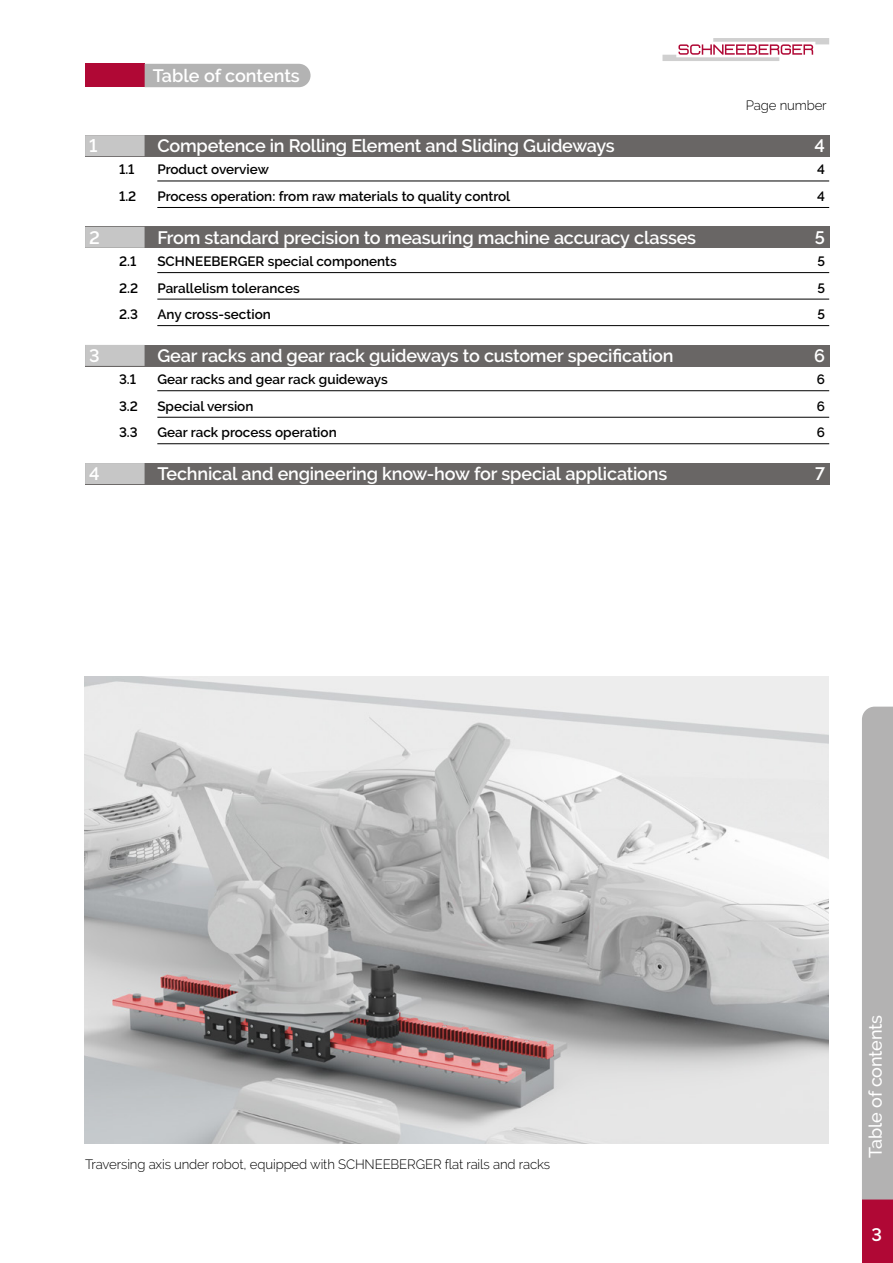
<style>
.page{position:relative;width:893px;height:1263px;background:#fff}
.page>*{position:absolute;margin:0;border:0;box-sizing:border-box;transform-origin:0 0}
.t1{font:600 18px "Raleway";letter-spacing:-.01em;color:#fff}
.t2{font:500 18px "Raleway";letter-spacing:-.015em;color:#fff}
.t3{font:600 13.5px "Raleway";color:#000}
.t4{font:300 13.5px "Raleway";letter-spacing:-.01em;color:#000}
</style>
<div class="page">
<img style="left:84px;top:677px;width:745px;height:466px">
<svg style="left:662px;top:38px;width:167px;height:23px"></svg>
<div style="left:862px;top:1199px;width:31px;height:64px;background:#b00835"></div>
<div style="left:862px;top:707px;width:31px;height:492px;background:#b3b2b2"></div>
<div style="left:85px;top:64px;width:60px;height:23px;background:#b00835"></div>
<div style="left:85px;top:135px;width:744px;height:21px;background:#696665"></div>
<div style="left:85px;top:135px;width:60px;height:21px;background:#c6c6c6"></div>
<hr style="left:157px;top:181px;width:672px;height:1px;background:#000">
<hr style="left:157px;top:207px;width:672px;height:1px;background:#000">
<div style="left:85px;top:227px;width:744px;height:21px;background:#696665"></div>
<div style="left:85px;top:227px;width:60px;height:21px;background:#c6c6c6"></div>
<hr style="left:157px;top:272px;width:672px;height:1px;background:#000">
<hr style="left:157px;top:299px;width:672px;height:1px;background:#000">
<hr style="left:157px;top:325px;width:672px;height:1px;background:#000">
<div style="left:85px;top:345px;width:744px;height:21px;background:#696665"></div>
<div style="left:85px;top:345px;width:60px;height:21px;background:#c6c6c6"></div>
<hr style="left:157px;top:390px;width:672px;height:1px;background:#000">
<hr style="left:157px;top:417px;width:672px;height:1px;background:#000">
<hr style="left:157px;top:443px;width:672px;height:1px;background:#000">
<div style="left:85px;top:463px;width:744px;height:21px;background:#696665"></div>
<div style="left:85px;top:463px;width:60px;height:21px;background:#c6c6c6"></div>
<div style="left:145px;top:64px;width:166px;height:23px;background:#b3b3b3"></div>
<h1 class="t1" style="left:153px;top:65px;width:149px">Table of contents</h1>
<p class="t4" style="left:746px;top:97px;width:82px">Page number</p>
<h1 class="t1" style="left:89px;top:135px;width:10px">1</h1>
<h1 class="t1" style="left:157px;top:135px;width:459px">Competence in Rolling Element and Sliding Guideways</h1>
<h1 class="t1" style="left:814px;top:135px;width:12px">4</h1>
<p class="t3" style="left:119px;top:162px;width:17px">1.1</p>
<p class="t3" style="left:157px;top:162px;width:113px">Product overview</p>
<p class="t3" style="left:817px;top:162px;width:9px">4</p>
<p class="t3" style="left:119px;top:188px;width:19px">1.2</p>
<p class="t3" style="left:157px;top:188px;width:354px">Process operation: from raw materials to quality control</p>
<p class="t3" style="left:817px;top:188px;width:9px">4</p>
<h1 class="t1" style="left:89px;top:227px;width:12px">2</h1>
<h1 class="t1" style="left:157px;top:227px;width:540px">From standard precision to measuring machine accuracy classes</h1>
<h1 class="t1" style="left:815px;top:227px;width:12px">5</h1>
<p class="t3" style="left:119px;top:253px;width:19px">2.1</p>
<p class="t3" style="left:157px;top:253px;width:241px">SCHNEEBERGER special components</p>
<p class="t3" style="left:817px;top:253px;width:9px">5</p>
<p class="t3" style="left:119px;top:280px;width:21px">2.2</p>
<p class="t3" style="left:157px;top:280px;width:144px">Parallelism tolerances</p>
<p class="t3" style="left:817px;top:280px;width:9px">5</p>
<p class="t3" style="left:119px;top:306px;width:20px">2.3</p>
<p class="t3" style="left:157px;top:306px;width:115px">Any cross-section</p>
<p class="t3" style="left:817px;top:306px;width:9px">5</p>
<h1 class="t1" style="left:89px;top:345px;width:12px">3</h1>
<h1 class="t1" style="left:157px;top:345px;width:518px">Gear racks and gear rack guideways to customer specification</h1>
<h1 class="t1" style="left:814px;top:345px;width:12px">6</h1>
<p class="t3" style="left:119px;top:372px;width:19px">3.1</p>
<p class="t3" style="left:157px;top:372px;width:232px">Gear racks and gear rack guideways</p>
<p class="t3" style="left:817px;top:372px;width:10px">6</p>
<p class="t3" style="left:119px;top:398px;width:20px">3.2</p>
<p class="t3" style="left:157px;top:398px;width:98px">Special version</p>
<p class="t3" style="left:817px;top:398px;width:10px">6</p>
<p class="t3" style="left:119px;top:425px;width:20px">3.3</p>
<p class="t3" style="left:157px;top:425px;width:181px">Gear rack process operation</p>
<p class="t3" style="left:817px;top:425px;width:10px">6</p>
<h1 class="t1" style="left:89px;top:463px;width:12px">4</h1>
<h1 class="t1" style="left:157px;top:463px;width:511px">Technical and engineering know-how for special applications</h1>
<h1 class="t1" style="left:815px;top:463px;width:11px">7</h1>
<p class="t4" style="left:85px;top:1157px;width:467px">Traversing axis under robot, equipped with SCHNEEBERGER flat rails and racks</p>
<h1 class="t2" style="left:865px;top:1157px;width:144px;rotate:-90deg">Table of contents</h1>
<h1 class="t1" style="left:871px;top:1224px;width:12px">3</h1>
</div>
